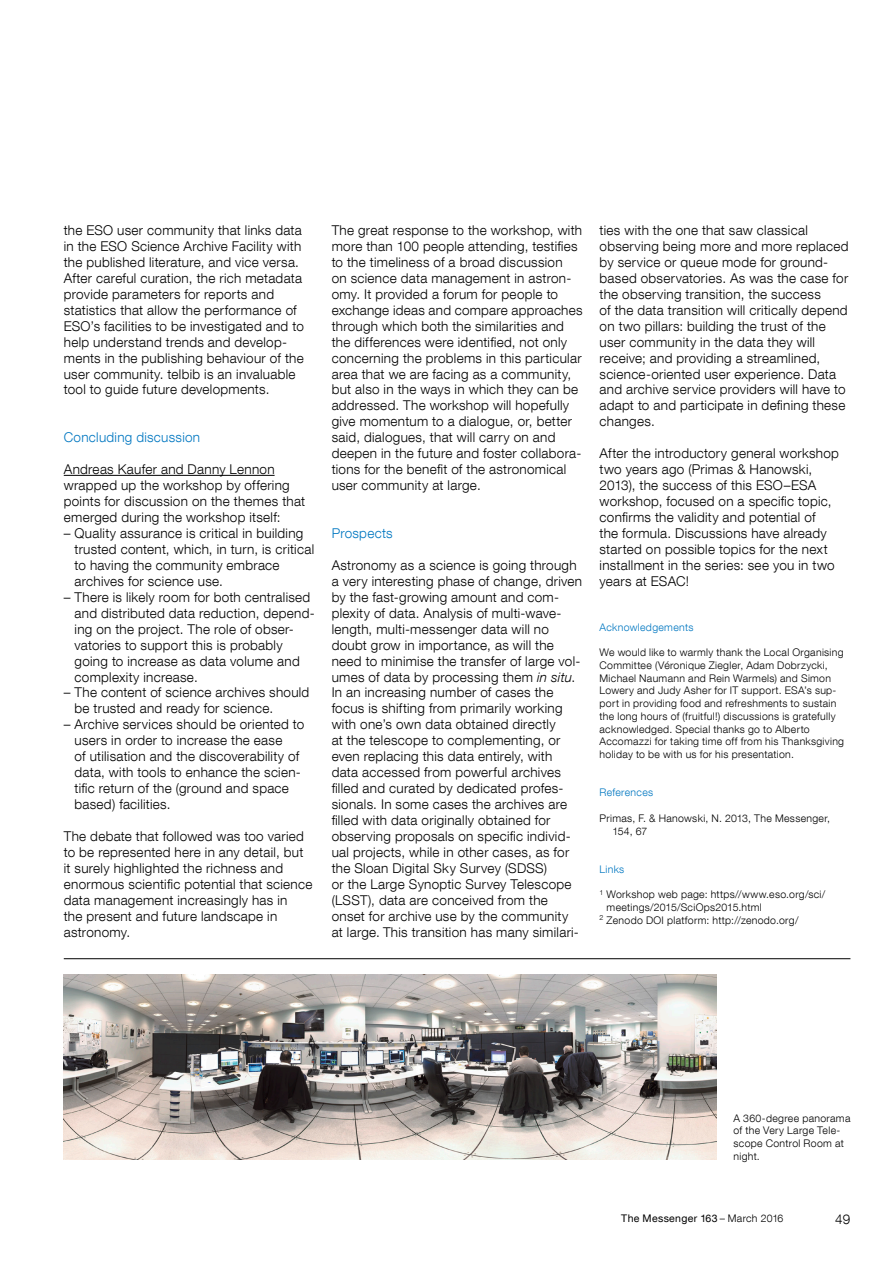
<style>
.page{position:relative;width:893px;height:1263px;background:#fff}
.page>*{position:absolute;margin:0;border:0;box-sizing:border-box;transform-origin:0 0}
._45_9pt{font:300 13.5px/15.9px "Helvetica Neue LT Com";letter-spacing:.02em;color:#000}
._45_9pt_blue{font:300 13.5px "Helvetica Neue LT Com";letter-spacing:.02em;color:#0077c1}
._45_7pt{font:300 10.5px/12.8px "Helvetica Neue LT Com";letter-spacing:.03em;color:#000}
._45_7pt-2{font:300 10.5px "Helvetica Neue LT Com";letter-spacing:.03em;color:#0077c1}
.t1{font:10.5px "Helvetica Neue LT Com";letter-spacing:.035em;color:#000}
.s1{font-style:italic}
.s2{font-weight:300}
</style>
<div class="page">
<hr style="left:64px;top:475px;width:211px;height:1px;background:#000">
<hr style="left:64px;top:958px;width:786px;height:1px;background:#000">
<img style="left:64px;top:975px;width:652px;height:185px">
<p class="_45_9pt" style="left:64px;top:222px;width:242px">the ESO user community that links data in the ESO Science Archive Facility with the published literature, and vice versa.<br>After careful curation, the rich metadata provide parameters for reports and statistics that allow the performance of ESO’s facilities to be investigated and to help understand trends and develop&shy;ments in the publishing behaviour of the user community. telbib is an invaluable tool to guide future developments.</p>
<p class="_45_9pt_blue" style="left:64px;top:429px;width:138px">Concluding discussion</p>
<p class="_45_9pt" style="left:64px;top:461px;width:243px">Andreas Kaufer and Danny Lennon wrapped up the workshop by offering points for discussion on the themes that emerged during the workshop itself:</p>
<p class="_45_9pt" style="left:75px;top:525px;width:241px;text-indent:-11px">– Quality assurance is critical in building trusted content, which, in turn, is critical to having the community embrace archives for science use.</p>
<p class="_45_9pt" style="left:75px;top:589px;width:242px;text-indent:-11px">– There is likely room for both centralised and distributed data reduction, depend&shy;ing on the project. The role of obser&shy;vatories to support this is probably going to increase as data volume and complexity increase.</p>
<p class="_45_9pt" style="left:75px;top:684px;width:236px;text-indent:-11px">– The content of science archives should be trusted and ready for science.</p>
<p class="_45_9pt" style="left:75px;top:716px;width:231px;text-indent:-11px">– Archive services should be oriented to users in order to increase the ease<br>of utilisation and the discoverability of data, with tools to enhance the scien&shy;tific return of the (ground and space based) facilities.</p>
<p class="_45_9pt" style="left:64px;top:828px;width:250px">The debate that followed was too varied to be represented here in any detail, but it surely highlighted the richness and enormous scientific potential that science data management increasingly has in<br>the present and future landscape in astronomy.</p>
<p class="_45_9pt" style="left:332px;top:222px;width:252px">The great response to the workshop, with more than 100 people attending, testifies to the timeliness of a broad discussion<br>on science data management in astron&shy;omy. It provided a forum for people to exchange ideas and compare approaches through which both the similarities and the differences were identified, not only concerning the problems in this particular area that we are facing as a community, but also in the ways in which they can be addressed. The workshop will hopefully give momentum to a dialogue, or, better said, dialogues, that will carry on and deepen in the future and foster collabora&shy;tions for the benefit of the astronomical user community at large.</p>
<p class="_45_9pt_blue" style="left:332px;top:525px;width:62px">Prospects</p>
<p class="_45_9pt" style="left:332px;top:557px;width:252px">Astronomy as a science is going through a very interesting phase of change, driven by the fast-growing amount and com&shy;plexity of data. Analysis of multi-wave&shy;length, multi-messenger data will no doubt grow in importance, as will the need to minimise the transfer of large vol&shy;umes of data by processing them <span class="s1">in situ</span>.<br>In an increasing number of cases the focus is shifting from primarily working with one’s own data obtained directly<br>at the telescope to complementing, or even replacing this data entirely, with data accessed from powerful archives filled and curated by dedicated profes&shy;sionals. In some cases the archives are filled with data originally obtained for observing proposals on specific individ&shy;ual projects, while in other cases, as for the Sloan Digital Sky Survey (SDSS)<br>or the Large Synoptic Survey Telescope (LSST), data are conceived from the onset for archive use by the community at large. This transition has many similari-</p>
<p class="_45_9pt" style="left:600px;top:222px;width:250px">ties with the one that saw classical observing being more and more replaced by service or queue mode for ground&shy;based observatories. As was the case for the observing transition, the success<br>of the data transition will critically depend on two pillars: building the trust of the user community in the data they will receive; and providing a streamlined, science-oriented user experience. Data and archive service providers will have to adapt to and participate in defining these changes.</p>
<p class="_45_9pt" style="left:600px;top:445px;width:241px">After the introductory general workshop two years ago (Primas &amp; Hanowski, 2013), the success of this ESO–ESA workshop, focused on a specific topic, confirms the validity and potential of<br>the formula. Discussions have already started on possible topics for the next installment in the series: see you in two years at ESAC!</p>
<p class="_45_7pt-2" style="left:600px;top:620px;width:95px">Acknowledgements</p>
<p class="_45_7pt" style="left:600px;top:646px;width:246px">We would like to warmly thank the Local Organising Committee (Véronique Ziegler, Adam Dobrzycki, Michael Naumann and Rein Warmels) and Simon Lowery and Judy Asher for IT support. ESA’s sup&shy;port in providing food and refreshments to sustain the long hours of (fruitful!) discussions is gratefully acknowledged. Special thanks go to Alberto Accomazzi for taking time off from his Thanksgiving holiday to be with us for his presentation.</p>
<p class="_45_7pt-2" style="left:600px;top:786px;width:55px">References</p>
<p class="_45_7pt" style="left:612px;top:811px;width:219px;text-indent:-13px">Primas, F. &amp; Hanowski, N. 2013, The Messenger,<br>154, 67</p>
<p class="_45_7pt-2" style="left:600px;top:863px;width:26px">Links</p>
<p class="_45_7pt" style="left:607px;top:888px;width:220px;text-indent:-7px"><sup>1</sup> Workshop web page: https//www.eso.org/sci/ meetings/2015/SciOps2015.html</p>
<p class="_45_7pt" style="left:600px;top:913px;width:200px"><sup>2</sup> Zenodo DOI platform: http://zenodo.org/</p>
<p class="_45_7pt" style="left:733px;top:1111px;width:118px">A 360-degree panorama of the Very Large Tele&shy;scope Control Room at night.</p>
<p class="t1" style="left:621px;top:1211px;width:164px">The Messenger 163 <span class="s2">– March 2016</span></p>
<p class="_45_9pt" style="left:835px;top:1211px;width:17px">49</p>
</div>
